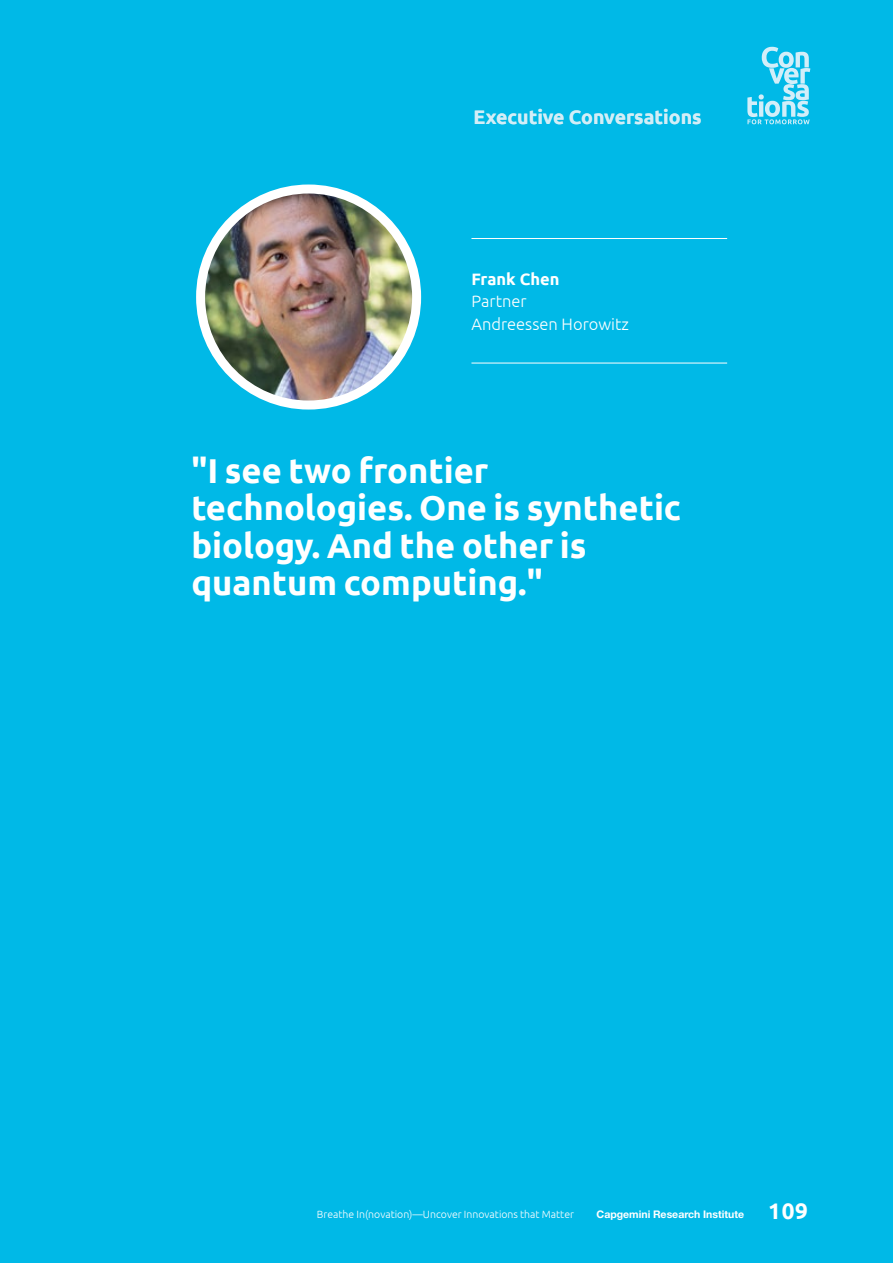
<style>
.page{position:relative;width:893px;height:1263px;background:#00b9e7}
.page>*{position:absolute;margin:0;border:0;box-sizing:border-box;transform-origin:0 0}
.t1{font:700 34.5px/37.5px "Ubuntu";color:#fff}
.t2{font:700 19.5px "Ubuntu";color:#d2eef9}
.t3{font:300 16.5px/22.5px "Ubuntu";color:#fff}
.t4{font:700 16.5px "Ubuntu";color:#fff}
.t5{font:300 10.5px "Ubuntu";color:#fff}
.t6{font:700 10.5px "Helvetica Neue LT Std";color:#fff}
.s1{font-family:"Ubuntu";font-size:22.5px}
</style>
<div class="page">
<svg style="left:747px;top:47px;width:63px;height:77px"></svg>
<hr style="left:471px;top:363px;width:256px;height:1px;background:#fff">
<hr style="left:471px;top:238px;width:256px;height:1px;background:#fff">
<img style="left:201px;top:189px;width:216px;height:216px;border-radius:108px">
<div style="left:196px;top:185px;width:225px;height:225px;border:9px solid #fff;border-radius:50%"></div>
<p class="t2" style="left:474px;top:106px;width:230px">Executive Conversations</p>
<p class="t4" style="left:471px;top:269px;width:90px">Frank Chen</p>
<p class="t3" style="left:471px;top:290px;width:159px">Partner<br>Andreessen Horowitz</p>
<p class="t1" style="left:191px;top:451px;width:491px">"I see two frontier technologies. One is synthetic biology. And the other is quantum computing."</p>
<p class="t5" style="left:317px;top:1208px;width:259px">Breathe In(novation)—Uncover Innovations that Matter</p>
<p class="t6" style="left:597px;top:1207px;width:213px">Capgemini Research Institute <span class="s1">109</span></p>
</div>
